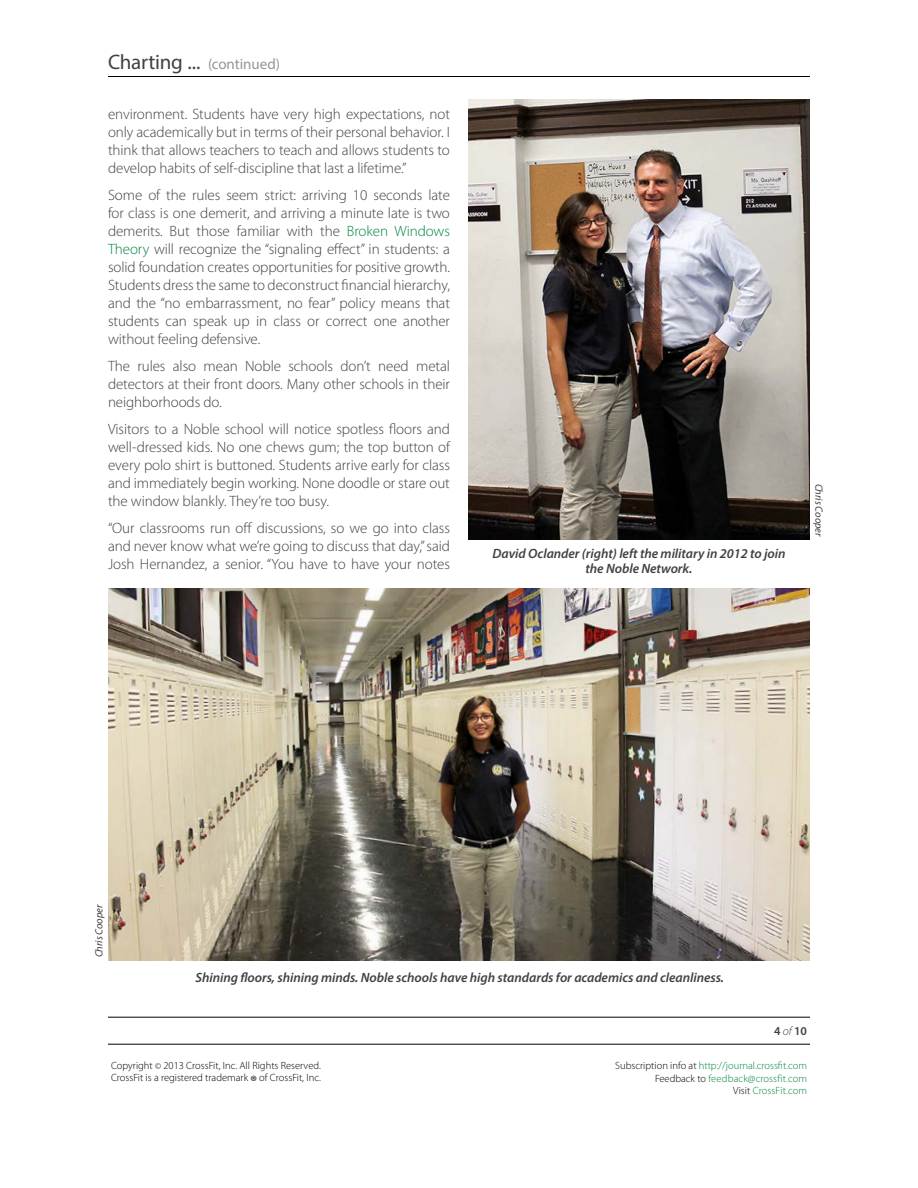
<style>
.page{position:relative;width:918px;height:1188px;background:#fff}
.page>*{position:absolute;margin:0;border:0;box-sizing:border-box;transform-origin:0 0}
.t1{font:21px "Myriad Pro";letter-spacing:-.01em;color:#414042}
.t2{font:300 15px/18px "Myriad Pro";letter-spacing:-.005em;color:#414042;text-align:justify}
.t3{font:italic 600 13.5px/15px "Myriad Pro";letter-spacing:-.005em;color:#414042;text-align:center}
.t4{font:600 12px "Myriad Pro";color:#414042}
.t5{font:300 10.5px/12.6px "Myriad Pro";color:#00853f;text-align:right}
.t6{font:300 10.5px/12px "Myriad Pro";color:#000}
.t7{font:italic 10.5px "Myriad Pro";letter-spacing:-.005em;color:#414042}
.s1{font-size:15px;color:#939598}
.s2{color:#00853f}
.s3{font-weight:300;font-style:italic}
.s4{font-size:9px}
.s5{font-size:16.5px}
.s6{color:#000}
</style>
<div class="page">
<hr style="left:108px;top:76px;width:702px;height:1px;background:#000">
<hr style="left:108px;top:1017px;width:702px;height:1px;background:#000">
<hr style="left:108px;top:1044px;width:702px;height:1px;background:#000">
<img style="left:108px;top:588px;width:702px;height:373px">
<img style="left:468px;top:99px;width:342px;height:440px">
<h1 class="t1" style="left:108px;top:49px;width:174px">Charting ... <span class="s1">(continued)</span></h1>
<p class="t2" style="left:108px;top:106px;width:344px">environment. Students have very high expectations, not only academically but in terms of their personal behavior. I think that allows teachers to teach and allows students to develop habits of self-discipline that last a lifetime.”</p>
<p class="t2" style="left:108px;top:187px;width:344px">Some of the rules seem strict: arriving 10 seconds late for class is one demerit, and arriving a minute late is two demerits. But those familiar with the <span class="s2">Broken Windows Theory</span> will recognize the “signaling effect” in students: a solid foundation creates opportunities for positive growth.<br>Students dress the same to deconstruct financial hierarchy, and the “no embarrassment, no fear” policy means that students can speak up in class or correct one another without feeling defensive.</p>
<p class="t2" style="left:108px;top:358px;width:344px">The rules also mean Noble schools don’t need metal detectors at their front doors. Many other schools in their neighborhoods do.</p>
<p class="t2" style="left:108px;top:421px;width:344px">Visitors to a Noble school will notice spotless floors and well-dressed kids. No one chews gum; the top button of every polo shirt is buttoned. Students arrive early for class and immediately begin working. None doodle or stare out the window blankly. They’re too busy.</p>
<p class="t2" style="left:108px;top:520px;width:344px">“Our classrooms run off discussions, so we go into class and never know what we’re going to discuss that day,” said Josh Hernandez, a senior. “You have to have your notes</p>
<p class="t3" style="left:493px;top:545px;width:294px">David Oclander (right) left the military in 2012 to join the Noble Network.</p>
<p class="t7" style="left:826px;top:484px;width:55px;rotate:90deg">Chris Cooper</p>
<p class="t7" style="left:92px;top:957px;width:55px;rotate:-90deg">Chris Cooper</p>
<p class="t3" style="left:196px;top:970px;width:530px">Shining floors, shining minds. Noble schools have high standards for academics and cleanliness.</p>
<p class="t4" style="left:774px;top:1023px;width:34px">4 <span class="s3">of</span> 10</p>
<p class="t6" style="left:111px;top:1060px;width:211px">Copyright <span class="s4">©</span> 2013 CrossFit, Inc. All Rights Reserved.<br>CrossFit is a registered trademark <span class="s5">®</span> of CrossFit, Inc.</p>
<p class="t5" style="left:615px;top:1060px;width:193px"><span class="s6">Subscription info at</span> http://journal.crossfit.com<br><span class="s6">Feedback to</span> feedback@crossfit.com<br><span class="s6">Visit</span> CrossFit.com</p>
</div>
